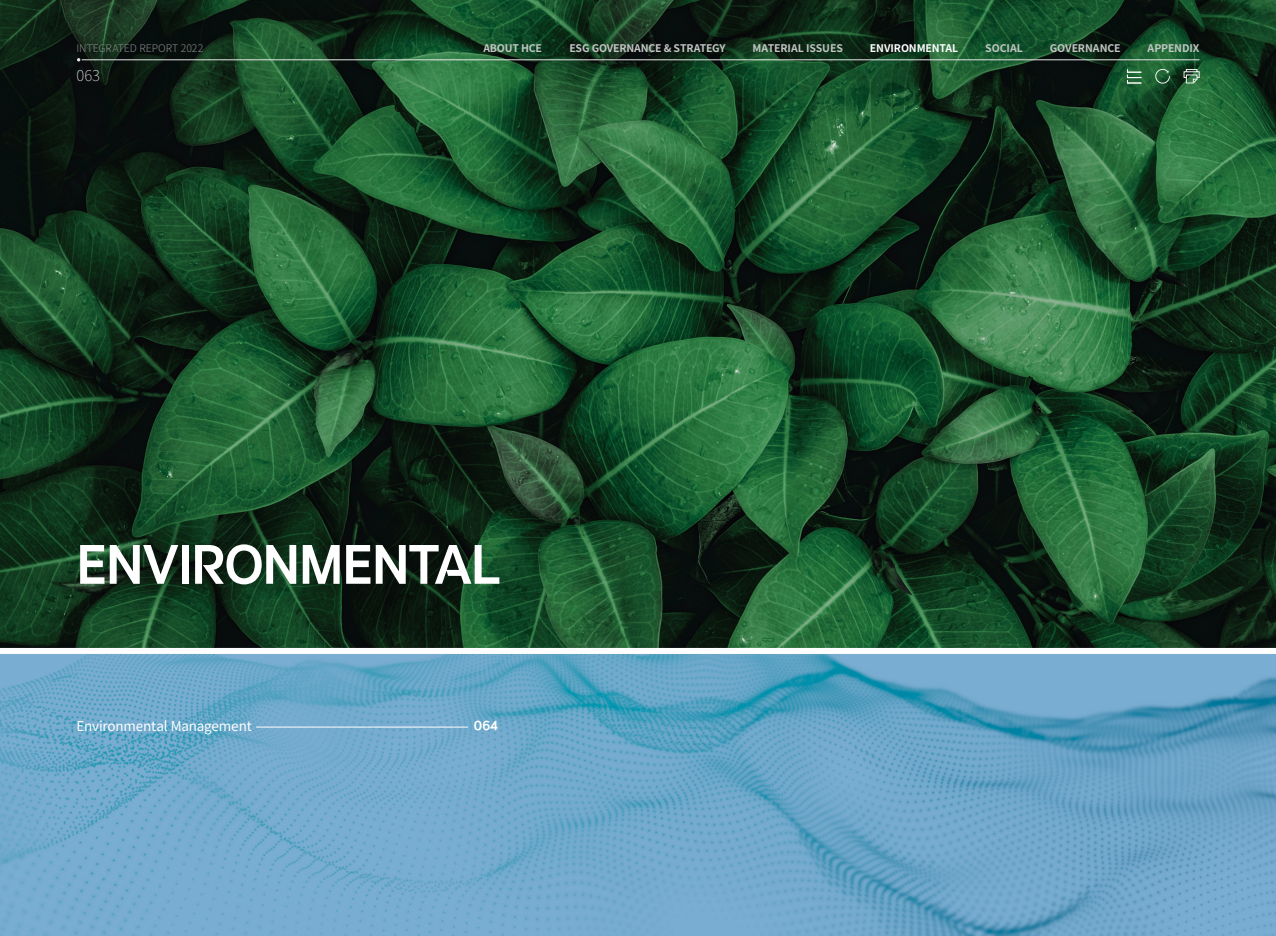
<style>
.page{position:relative;width:1276px;height:936px;background:#fff}
.page>*{position:absolute;margin:0;border:0;box-sizing:border-box;transform-origin:0 0}
.t1{font:700 55.5px "HD Hyundai Gothic EN";letter-spacing:-.02em;color:#fff}
.t2{font:100 15px "Noto Sans CJ Kkr";color:#efefef}
.t3{font:13.5px "Noto Sans CJ Kkr";letter-spacing:-.015em;color:#fff}
.t4{font:700 13.5px "HD Hyundai Gothic EN";color:#fff}
.t5{font:700 10.5px "Noto Sans CJ Kkr";letter-spacing:-.01em;color:#c5c6c6}
.t6{font:300 10.5px "Noto Sans CJ Kkr";letter-spacing:-.005em;color:#898989}
.t7{font:700 10.5px "Noto Sans CJ Kkr";letter-spacing:-.01em;color:#fff}
</style>
<div class="page">
<img style="left:0;top:654px;width:1276px;height:281px">
<img style="left:0;top:0;width:1276px;height:648px">
<svg style="left:1155px;top:69px;width:15px;height:15px"></svg>
<svg style="left:1183px;top:69px;width:16px;height:14px"></svg>
<hr style="left:82px;top:60px;width:1117px;height:1px;background:#e6e6e6">
<hr style="left:256px;top:726px;width:212px;height:1px;background:#fff">
<svg style="left:1127px;top:69px;width:15px;height:14px"></svg>
<p class="t6" style="left:77px;top:42px;width:128px">INTEGRATED REPORT 2022</p>
<p class="t5" style="left:483px;top:42px;width:60px">ABOUT HCE</p>
<p class="t5" style="left:569px;top:42px;width:158px">ESG GOVERNANCE &amp; STRATEGY</p>
<p class="t5" style="left:752px;top:42px;width:92px">MATERIAL ISSUES</p>
<p class="t7" style="left:870px;top:42px;width:90px">ENVIRONMENTAL</p>
<p class="t5" style="left:985px;top:42px;width:39px">SOCIAL</p>
<p class="t5" style="left:1049px;top:42px;width:72px">GOVERNANCE</p>
<p class="t5" style="left:1147px;top:42px;width:53px">APPENDIX</p>
<h2 class="t2" style="left:77px;top:67px;width:25px">063</h2>
<h1 class="t1" style="left:77px;top:540px;width:427px">ENVIRONMENTAL</h1>
<p class="t3" style="left:77px;top:718px;width:177px">Environmental Management</p>
<p class="t4" style="left:474px;top:720px;width:26px">064</p>
</div>
